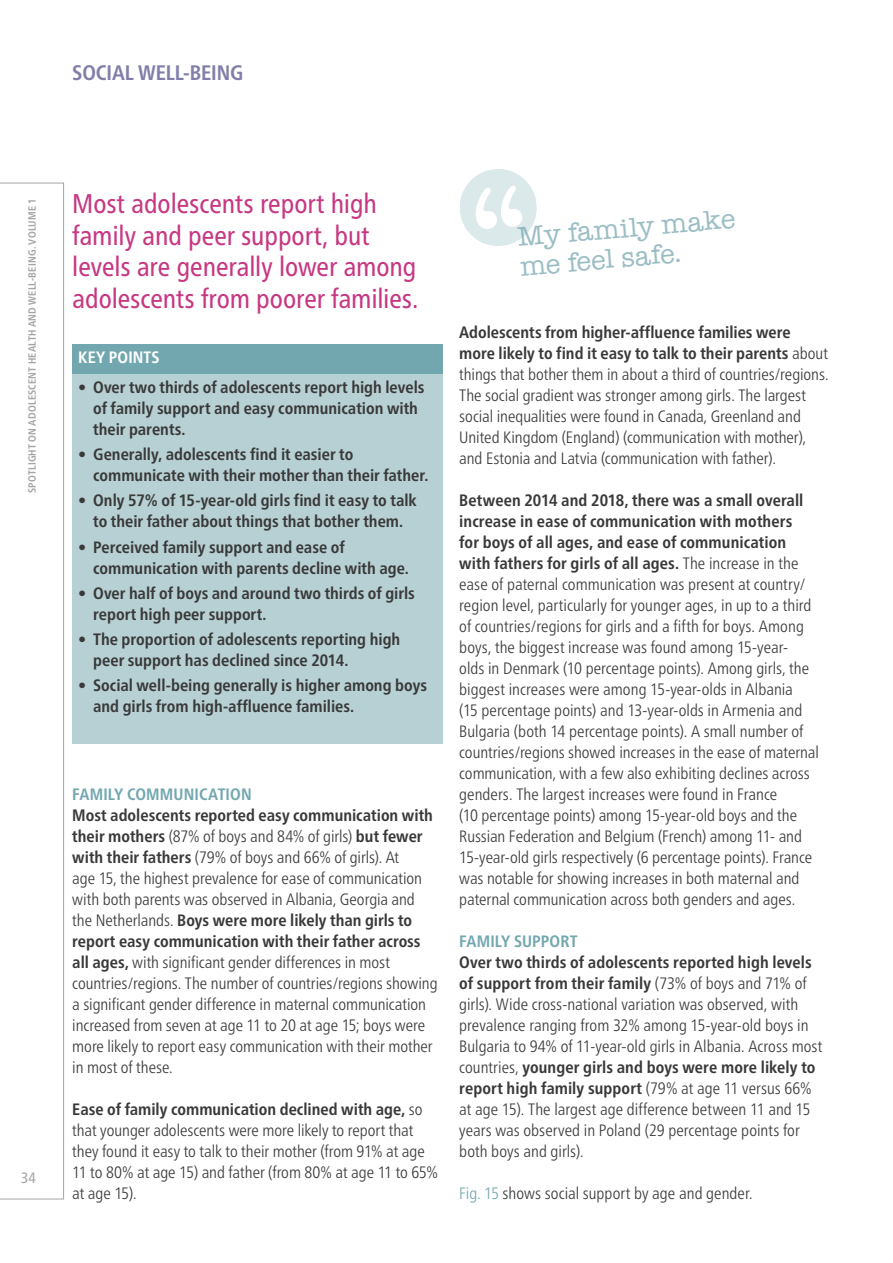
<style>
.page{position:relative;width:893px;height:1263px;background:#fff}
.page>*{position:absolute;margin:0;border:0;box-sizing:border-box;transform-origin:0 0}
.t1{font:27.9px/29.4px "American Typewriter";color:#9bbec4}
.Main_message_intro{font:condensed 27px/31.5px "Frutiger Neue LTW1 G";letter-spacing:-.005em;color:#c73882}
.LEVEL2{font:700 condensed 21px "Frutiger Neue LTW1 G";letter-spacing:-.005em;color:#817fa9}
.Text_bodycopy_1st_pa{font:300 condensed 16.5px/21px "Frutiger Neue LTW1 G";color:#393939}
.t2{font:700 condensed 16.5px/21px "Frutiger Neue LTW1 G";color:#393939}
.LEVEL_3{font:700 condensed 16.5px "Frutiger Neue LTW1 G";letter-spacing:.01em;color:#73a7af}
.Text_bodycopy{font:700 condensed 16.5px "Frutiger Neue LTW1 G";letter-spacing:.005em;color:#fff}
.t3{font:condensed 15px "Frutiger Neue LTW1 G";color:#a5a5a5}
.t4{font:700 condensed 10.5px "Frutiger Neue LTW1 G";letter-spacing:.02em;color:#a5a5a5}
.s1{font-weight:700}
.s2{color:#73a7af}
</style>
<div class="page">
<svg style="left:0;top:183px;width:64px;height:1016px"></svg>
<div style="left:72px;top:344px;width:371px;height:30px;background:#73a7af"></div>
<div style="left:72px;top:374px;width:371px;height:370px;background:#b7d0d4"></div>
<svg style="left:460px;top:169px;width:77px;height:77px"></svg>
<p class="LEVEL2" style="left:72px;top:57px;width:173px">SOCIAL WELL-BEING</p>
<p class="t4" style="left:24px;top:493px;width:296px;rotate:-90deg">SPOTLIGHT ON ADOLESCENT HEALTH AND WELL-BEING. VOLUME 1</p>
<p class="t3" style="left:21px;top:1169px;width:16px">34</p>
<p class="Main_message_intro" style="left:72px;top:188px;width:348px">Most adolescents report high family and peer support, but levels are generally lower among adolescents from poorer families.</p>
<p class="Text_bodycopy" style="left:78px;top:345px;width:83px">KEY POINTS</p>
<p class="t2" style="left:93px;top:375px;width:333px;text-indent:-15px">• Over two thirds of adolescents report high levels of family support and easy communication with their parents.</p>
<p class="t2" style="left:93px;top:442px;width:337px;text-indent:-15px">• Generally, adolescents find it easier to communicate with their mother than their father.</p>
<p class="t2" style="left:78px;top:489px;width:340px;text-align:center">• Only 57% of 15-year-old girls find it easy to talk to their father about things that bother them.</p>
<p class="t2" style="left:93px;top:535px;width:317px;text-indent:-15px">• Perceived family support and ease of communication with parents decline with age.</p>
<p class="t2" style="left:93px;top:581px;width:323px;text-indent:-15px">• Over half of boys and around two thirds of girls report high peer support.</p>
<p class="t2" style="left:93px;top:627px;width:309px;text-indent:-15px">• The proportion of adolescents reporting high peer support has declined since 2014.</p>
<p class="t2" style="left:93px;top:674px;width:335px;text-indent:-15px">• Social well-being generally is higher among boys and girls from high-affluence families.</p>
<p class="LEVEL_3" style="left:72px;top:782px;width:181px">FAMILY COMMUNICATION</p>
<p class="Text_bodycopy_1st_pa" style="left:72px;top:805px;width:367px"><span class="s1">Most adolescents reported easy communication with their mothers</span> (87% of boys and 84% of girls) <span class="s1">but fewer with their fathers</span> (79% of boys and 66% of girls). At<br>age 15, the highest prevalence for ease of communication with both parents was observed in Albania, Georgia and the Netherlands. <span class="s1">Boys were more likely than girls to report easy communication with their father across all ages,</span> with significant gender differences in most countries/regions. The number of countries/regions showing a significant gender difference in maternal communication increased from seven at age 11 to 20 at age 15; boys were more likely to report easy communication with their mother in most of these.</p>
<p class="Text_bodycopy_1st_pa" style="left:72px;top:1099px;width:367px"><span class="s1">Ease of family communication declined with age,</span> so that younger adolescents were more likely to report that they found it easy to talk to their mother (from 91% at age 11 to 80% at age 15) and father (from 80% at age 11 to 65% at age 15).</p>
<p class="t1" style="left:516px;top:222px;width:220px;rotate:-5deg">My family make me feel safe.</p>
<p class="Text_bodycopy_1st_pa" style="left:459px;top:322px;width:371px"><span class="s1">Adolescents from higher-affluence families were more likely to find it easy to talk to their parents</span> about things that bother them in about a third of countries/regions.<br>The social gradient was stronger among girls. The largest social inequalities were found in Canada, Greenland and United Kingdom (England) (communication with mother), and Estonia and Latvia (communication with father).</p>
<p class="Text_bodycopy_1st_pa" style="left:459px;top:490px;width:361px"><span class="s1">Between 2014 and 2018, there was a small overall increase in ease of communication with mothers<br>for boys of all ages, and ease of communication with fathers for girls of all ages.</span> The increase in the ease of paternal communication was present at country/ region level, particularly for younger ages, in up to a third of countries/regions for girls and a fifth for boys. Among boys, the biggest increase was found among 15-year-<br>olds in Denmark (10 percentage points). Among girls, the biggest increases were among 15-year-olds in Albania<br>(15 percentage points) and 13-year-olds in Armenia and Bulgaria (both 14 percentage points). A small number of countries/regions showed increases in the ease of maternal communication, with a few also exhibiting declines across genders. The largest increases were found in France<br>(10 percentage points) among 15-year-old boys and the Russian Federation and Belgium (French) among 11- and 15-year-old girls respectively (6 percentage points). France was notable for showing increases in both maternal and paternal communication across both genders and ages.</p>
<p class="LEVEL_3" style="left:459px;top:929px;width:120px">FAMILY SUPPORT</p>
<p class="Text_bodycopy_1st_pa" style="left:459px;top:952px;width:365px"><span class="s1">Over two thirds of adolescents reported high levels of support from their family</span> (73% of boys and 71% of girls). Wide cross-national variation was observed, with prevalence ranging from 32% among 15-year-old boys in Bulgaria to 94% of 11-year-old girls in Albania. Across most countries, <span class="s1">younger girls and boys were more likely to report high family support</span> (79% at age 11 versus 66% at age 15). The largest age difference between 11 and 15 years was observed in Poland (29 percentage points for both boys and girls).</p>
<p class="Text_bodycopy_1st_pa" style="left:459px;top:1183px;width:295px"><span class="s2">Fig. 15</span> shows social support by age and gender.</p>
</div>
